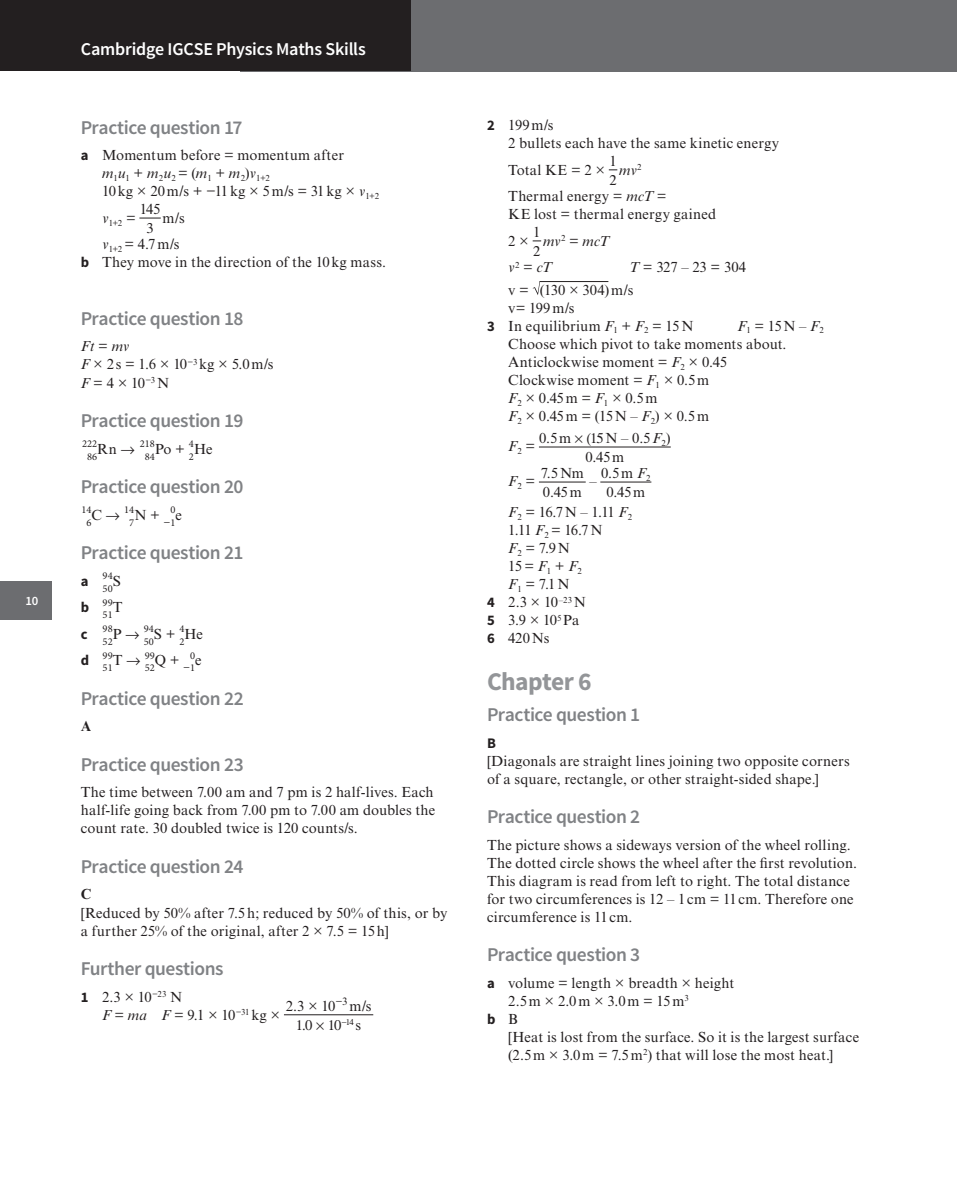
<style>
.page{position:relative;width:957px;height:1200px;background:#fff}
.page>*{position:absolute;margin:0;border:0;box-sizing:border-box;transform-origin:0 0}
.t1{font:700 25.5px "Source Sans Pro";letter-spacing:-.025em;color:#939598}
.t2{font:600 19.5px "Source Sans Pro";letter-spacing:-.025em;color:#808285}
.t3{font:600 18px "Source Sans Pro";letter-spacing:-.01em;color:#fff}
.t4{font:14.7px/18px "Times New Roman MT Std";letter-spacing:.01em;color:#231f20}
.t5{font:italic 14.7px/26.5px "Times New Roman MT Std";letter-spacing:-.025em;color:#231f20}
.t6{font:700 14.7px "Source Sans Pro";color:#231f20}
.t7{font:700 14.7px "Times New Roman MT Std";color:#231f20}
.t8{font:600 12.75px "Source Sans Pro";color:#fff}
.t9{font:10.5px/12.6px "Minion Pro";color:#231f20}
.t10{font:10.5px "Times New Roman MT Std";color:#231f20}
.t11{font:8.7px "Times New Roman MT Std";color:#231f20}
.s1{font-family:"Source Sans Pro";font-weight:700}
.s2{font-style:italic}
.s3{font-family:"Minion Pro"}
.s4{font-family:"Times New Roman MT Std"}
.s5{font-style:normal}
.s6{font-family:"Times New Roman MT Std";font-weight:400}
</style>
<div class="page">
<div style="left:240px;top:0;width:717px;height:71px;background:#6c6d70"></div>
<hr style="left:284px;top:1014px;width:89px;height:1px;background:#231f20">
<hr style="left:539px;top:446px;width:132px;height:1px;background:#231f20">
<hr style="left:539px;top:481px;width:47px;height:1px;background:#231f20">
<hr style="left:600px;top:481px;width:51px;height:1px;background:#231f20">
<hr style="left:539px;top:281px;width:69px;height:1px;background:#231f20">
<svg style="left:533px;top:281px;width:7px;height:14px"></svg>
<div style="left:0;top:580px;width:51px;height:39px;background:#6c6d70"></div>
<div style="left:0;top:0;width:411px;height:71px;background:#231f20"></div>
<svg style="left:609px;top:169px;width:8px;height:2px"></svg>
<svg style="left:533px;top:240px;width:8px;height:2px"></svg>
<svg style="left:139px;top:218px;width:22px;height:1px"></svg>
<p class="t8" style="left:25px;top:592px;width:15px">10</p>
<p class="t3" style="left:81px;top:37px;width:287px">Cambridge IGCSE Physics Maths Skills</p>
<h2 class="t2" style="left:81px;top:115px;width:163px">Practice question 17</h2>
<p class="t4" style="left:81px;top:146px;width:265px"><span class="s1">a</span> Momentum before = momentum after</p>
<p class="t11" style="left:102px;top:173px;width:169px"><sup>m</sup>1<sup>u</sup>1 <sup>+</sup> <sup>m</sup>2<sup>u</sup>2 <sup>=</sup> <sup>(</sup><sup>m</sup>1 <sup>+</sup> <sup>m</sup>2<sup>)</sup><sup>v</sup>1+2</p>
<p class="t4" style="left:102px;top:182px;width:278px">10kg × 20m/s + −11kg × 5m/s = 31kg × <span class="s2">v</span><sub>1+2</sub></p>
<p class="t11" style="left:102px;top:218px;width:35px"><sup>v</sup>1+2 <sup>=</sup></p>
<p class="t4" style="left:140px;top:200px;width:22px">145</p>
<p class="t4" style="left:102px;top:204px;width:84px;line-height:26.5px;text-indent:61px">m/s <span class="s2">v</span><sub>1+2</sub> = 4.7m/s</p>
<p class="t4" style="left:81px;top:253px;width:307px"><span class="s1">b</span> They move in the direction of the 10kg mass.</p>
<h2 class="t2" style="left:81px;top:306px;width:164px">Practice question 18</h2>
<p class="t4" style="left:81px;top:337px;width:194px"><span class="s2">Ft</span> = <span class="s2">mv<br>F</span> × 2 s = 1.6 × 10<sup>−3</sup> kg × 5.0m/s<br><span class="s2">F</span> = 4 × 10<sup>−3</sup> N</p>
<h2 class="t2" style="left:81px;top:408px;width:164px">Practice question 19</h2>
<p class="t9" style="left:87px;top:437px;width:49px;text-indent:-5px">222<br>86<sup>Rn</sup> →</p>
<p class="t9" style="left:140px;top:437px;width:17px">218</p>
<p class="t9" style="left:189px;top:437px;width:7px">4</p>
<h2 class="t2" style="left:81px;top:474px;width:164px">Practice question 20</h2>
<p class="t9" style="left:86px;top:503px;width:35px;text-indent:-5px">14<br>6<sup>C</sup> →</p>
<p class="t9" style="left:124px;top:503px;width:12px">14</p>
<p class="t4" style="left:145px;top:439px;width:69px"><sub>84</sub>Po + <sub>2</sub>He</p>
<p class="t4" style="left:129px;top:505px;width:32px"><sub>7</sub>N +</p>
<p class="t9" style="left:170px;top:503px;width:7px">0</p>
<p class="t10" style="left:163px;top:516px;width:20px">−<span class="s3">1</span><sup>e</sup></p>
<h2 class="t2" style="left:81px;top:540px;width:164px">Practice question 21</h2>
<p class="t6" style="left:81px;top:570px;width:9px">a</p>
<p class="t9" style="left:103px;top:569px;width:20px">94<br>50<sup>S</sup></p>
<p class="t6" style="left:81px;top:597px;width:10px">b</p>
<p class="t9" style="left:103px;top:596px;width:21px">99<br>51<sup>T</sup></p>
<p class="t6" style="left:81px;top:623px;width:8px">c</p>
<p class="t9" style="left:103px;top:622px;width:74px">98<br>52<sup>P</sup> → 50<sup>S</sup> <sup>+</sup></p>
<p class="t9" style="left:144px;top:622px;width:12px">94</p>
<p class="t9" style="left:179px;top:622px;width:7px">4</p>
<p class="t4" style="left:179px;top:624px;width:25px"><sub>2</sub>He</p>
<p class="t9" style="left:145px;top:649px;width:12px">99</p>
<p class="t9" style="left:190px;top:649px;width:7px">0</p>
<h2 class="t2" style="left:81px;top:685px;width:164px">Practice question 22</h2>
<p class="t7" style="left:81px;top:717px;width:12px">A</p>
<h2 class="t2" style="left:81px;top:751px;width:165px">Practice question 23</h2>
<p class="t4" style="left:81px;top:783px;width:356px;text-align:justify">The time between 7.00 am and 7 pm is 2 half-lives. Each half-life going back from 7.00 pm to 7.00 am doubles the count rate. 30 doubled twice is 120 counts/s.</p>
<h2 class="t2" style="left:81px;top:854px;width:164px">Practice question 24</h2>
<p class="t7" style="left:81px;top:885px;width:12px">C</p>
<p class="t4" style="left:81px;top:903px;width:368px">[Reduced by 50% after 7.5h; reduced by 50% of this, or by a further 25% of the original, after 2 × 7.5 = 15h]</p>
<h2 class="t2" style="left:81px;top:956px;width:144px">Further questions</h2>
<p class="t4" style="left:102px;top:987px;width:180px;text-indent:-21px"><span class="s1">1</span> 2.3 × 10<sup>−23</sup> N<br><span class="s2">F</span> = <span class="s2">ma F</span> = 9.1 × 10<sup>−31</sup> kg ×</p>
<p class="t4" style="left:342px;top:995px;width:31px;line-height:19.4px;text-indent:-56px">2.3 × 10<sup>−3</sup> m/s −✔s</p>
<p class="t6" style="left:81px;top:650px;width:10px">d</p>
<p class="t9" style="left:103px;top:649px;width:101px">99<br>51<sup>T</sup> → 52<sup>Q</sup> <sup>+</sup> <span class="s4">−</span>1<sup>e</sup></p>
<p class="t4" style="left:508px;top:116px;width:272px;text-indent:-21px"><span class="s1">2</span> 199m/s<br>2 bullets each have the same kinetic energy</p>
<p class="t4" style="left:508px;top:161px;width:98px">Total KE = 2 ×</p>
<p class="t4" style="left:609px;top:152px;width:9px">1</p>
<p class="t4" style="left:508px;top:156px;width:160px;line-height:26.5px;text-indent:111px"><span class="s2">mv</span><sup>2<br></sup>Thermal energy = <span class="s2">mcT</span> =</p>
<p class="t4" style="left:508px;top:201px;width:209px;line-height:26.5px">KE lost = thermal energy gained<br>2 ×</p>
<p class="t4" style="left:533px;top:223px;width:9px">1</p>
<p class="t5" style="left:508px;top:227px;width:103px;text-indent:35px">mv<sup>2</sup> <span class="s5">=</span> mcT v<sup>2</sup> <span class="s5">=</span> cT</p>
<p class="t4" style="left:508px;top:256px;width:239px;line-height:22.2px;text-indent:121px"><span class="s2">T</span> = 327 – 23 = 304 v = (130 × 304)m/s</p>
<p class="t4" style="left:487px;top:298px;width:208px;text-indent:21px">v= 199m/s<br><span class="s1">3</span> In equilibrium <span class="s2">F</span><sub>1</sub> + <span class="s2">F</span><sub>2</sub> = 15N</p>
<p class="t4" style="left:508px;top:316px;width:317px;text-indent:229px"><span class="s2">F</span><sub>1</sub> = 15N – <span class="s2">F</span><sub>2<br></sub>Choose which pivot to take moments about.<br>Anticlockwise moment = <span class="s2">F</span><sub>2</sub> × 0.45<br>Clockwise moment = <span class="s2">F</span><sub>1</sub> × 0.5m<br><span class="s2">F</span><sub>2</sub> × 0.45m = <span class="s2">F</span><sub>1</sub> × 0.5m<br><span class="s2">F</span><sub>2</sub> × 0.45m = (15N – <span class="s2">F</span><sub>2</sub>) × 0.5m</p>
<p class="t5" style="left:508px;top:433px;width:28px">F<sub>2</sub> <span class="s5">=</span></p>
<p class="t4" style="left:539px;top:428px;width:34px">0.5m</p>
<p class="t4" style="left:585px;top:428px;width:87px;line-height:19px;text-indent:20px">N – 0.5<span class="s2">F</span><sub>2</sub>)<br>0.45m</p>
<p class="t4" style="left:601px;top:463px;width:51px;line-height:19px;text-align:center">0.5m <span class="s2">F</span><sub>2<br></sub>0.45m</p>
<p class="t4" style="left:508px;top:503px;width:125px"><span class="s2">F</span><sub>2</sub> = 16.7 N – 1.11 <span class="s2">F</span><sub>2</sub></p>
<p class="t4" style="left:508px;top:521px;width:96px">1.11 <span class="s2">F</span><sub>2</sub> = 16.7 N</p>
<p class="t4" style="left:508px;top:539px;width:63px"><span class="s2">F</span><sub>2</sub> = 7.9N</p>
<p class="t4" style="left:508px;top:557px;width:75px">15= <span class="s2">F</span><sub>1</sub> + <span class="s2">F</span><sub>2</sub></p>
<p class="t4" style="left:508px;top:575px;width:63px"><span class="s2">F</span><sub>1</sub> = 7.1N</p>
<p class="t4" style="left:487px;top:593px;width:100px"><span class="s1">4</span> 2.3 × 10<sup>–23</sup> N</p>
<p class="t4" style="left:487px;top:611px;width:94px"><span class="s1">5</span> 3.9 × 10<sup>5</sup> Pa</p>
<p class="t4" style="left:487px;top:629px;width:64px"><span class="s1">6</span> 420Ns</p>
<h1 class="t1" style="left:487px;top:664px;width:106px">Chapter 6</h1>
<h2 class="t2" style="left:487px;top:702px;width:155px">Practice question 1</h2>
<p class="t6" style="left:487px;top:732px;width:10px">B</p>
<p class="t4" style="left:487px;top:751px;width:364px">[Diagonals are straight lines joining two opposite corners of a square, rectangle, or other straight-sided shape.]</p>
<h2 class="t2" style="left:487px;top:804px;width:155px">Practice question 2</h2>
<p class="t4" style="left:487px;top:835px;width:371px">The picture shows a sideways version of the wheel rolling.<br>The dotted circle shows the wheel after the first revolution.<br>This diagram is read from left to right. The total distance for two circumferences is 12 – 1cm = 11 cm. Therefore one circumference is 11cm.</p>
<h2 class="t2" style="left:487px;top:942px;width:155px">Practice question 3</h2>
<p class="t4" style="left:508px;top:973px;width:227px;text-indent:-21px"><span class="s1">a</span> volume = length × breadth × height<br>2.5m × 2.0m × 3.0m = 15m<sup>3</sup></p>
<p class="t6" style="left:487px;top:1008px;width:33px">b <span class="s6">B</span></p>
<p class="t4" style="left:508px;top:1027px;width:352px">[Heat is lost from the surface. So it is the largest surface (2.5m × 3.0m = 7.5m<sup>2</sup>) that will lose the most heat.]</p>
<p class="t5" style="left:508px;top:468px;width:28px">F<sub>2</sub> <span class="s5">=</span></p>
<p class="t4" style="left:540px;top:463px;width:45px;line-height:19px">7.5Nm<br>0.45m</p>
<p class="t4" style="left:589px;top:472px;width:9px">–</p>
</div>
